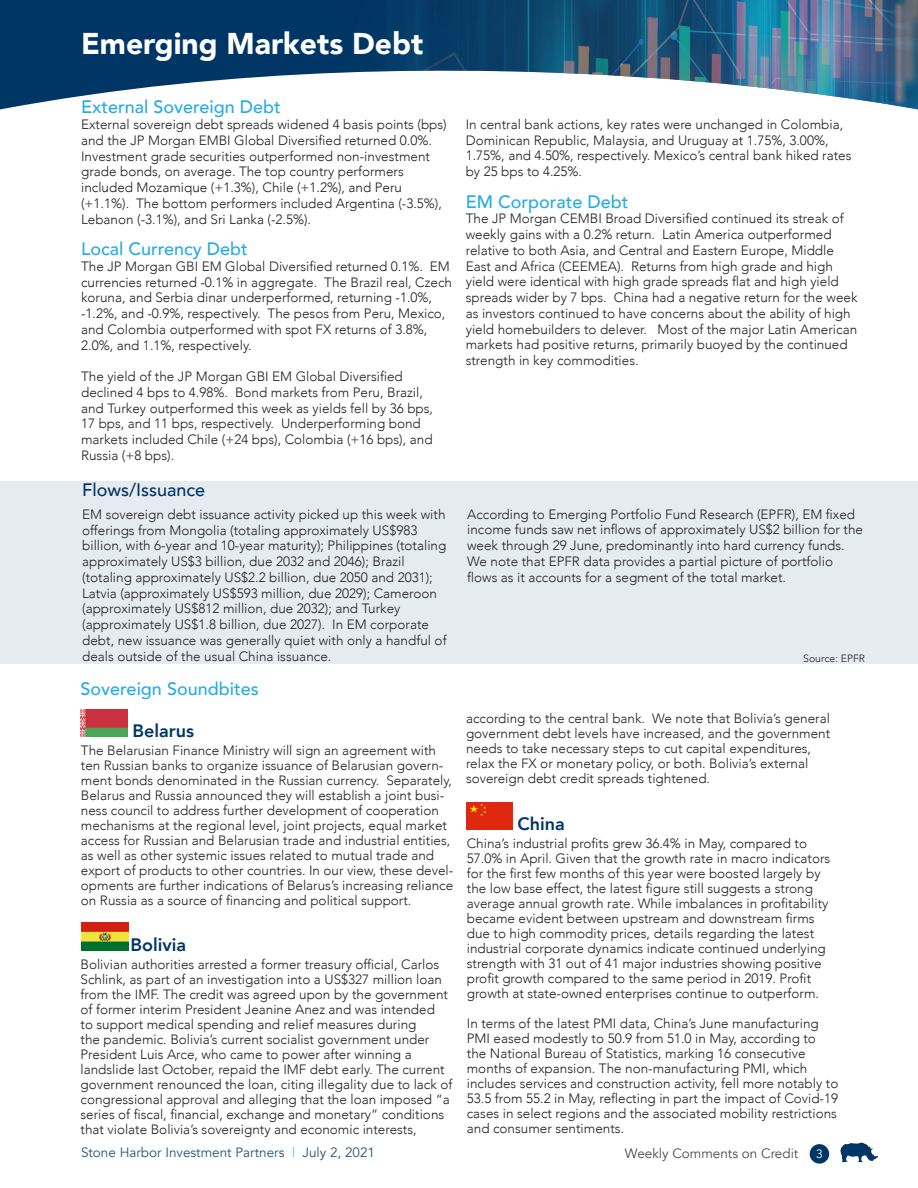
<style>
.page{position:relative;width:918px;height:1188px;background:#fff}
.page>*{position:absolute;margin:0;border:0;box-sizing:border-box;transform-origin:0 0}
.t1{font:900 30px "Avenir";color:#fff}
.t2{font:500 18px "Avenir";color:#29abe3}
.t3{font:800 18px "Avenir";color:#003666}
.t4{font:500 18px "Avenir";color:#003666}
.t5{font:300 13.5px/15px "Avenir";color:#231f20}
.t6{font:13.5px "Avenir";color:#26547d}
.t7{font:13.5px "Avenir";color:#4b4c4d}
.t8{font:12px "Avenir";color:#fff}
.t9{font:300 10.5px "Avenir";color:#231f20}
.s1{color:#49b7e7}
</style>
<div class="page">
<div style="left:810px;top:1144px;width:19px;height:20px;background:#003666;border-radius:50%"></div>
<svg style="left:840px;top:1143px;width:38px;height:19px"></svg>
<svg style="left:0;top:0;width:93px;height:109px;background:#114370"></svg>
<img style="left:93px;top:0;width:825px;height:109px">
<div style="left:0;top:481px;width:918px;height:183px;background:#e6ebf0"></div>
<img style="left:466px;top:802px;width:47px;height:28px">
<img style="left:81px;top:922px;width:47px;height:28px">
<img style="left:81px;top:709px;width:47px;height:28px">
<p class="t1" style="left:81px;top:18px;width:344px">Emerging Markets Debt</p>
<p class="t2" style="left:81px;top:92px;width:201px">External Sovereign Debt</p>
<p class="t5" style="left:81px;top:117px;width:367px;line-height:15.8px">External sovereign debt spreads widened 4 basis points (bps) and the JP Morgan EMBI Global Diversified returned 0.0%.<br>Investment grade securities outperformed non-investment grade bonds, on average. The top country performers included Mozamique (+1.3%), Chile (+1.2%), and Peru (+1.1%). The bottom performers included Argentina (-3.5%), Lebanon (-3.1%), and Sri Lanka (-2.5%).</p>
<p class="t2" style="left:81px;top:233px;width:168px">Local Currency Debt</p>
<p class="t5" style="left:81px;top:258px;width:372px;line-height:15.8px">The JP Morgan GBI EM Global Diversified returned 0.1%. EM currencies returned -0.1% in aggregate. The Brazil real, Czech koruna, and Serbia dinar underperformed, returning -1.0%, -1.2%, and -0.9%, respectively. The pesos from Peru, Mexico, and Colombia outperformed with spot FX returns of 3.8%, 2.0%, and 1.1%, respectively.</p>
<p class="t5" style="left:81px;top:369px;width:353px;line-height:15.8px">The yield of the JP Morgan GBI EM Global Diversified declined 4 bps to 4.98%. Bond markets from Peru, Brazil, and Turkey outperformed this week as yields fell by 36 bps, 17 bps, and 11 bps, respectively. Underperforming bond markets included Chile (+24 bps), Colombia (+16 bps), and Russia (+8 bps).</p>
<p class="t5" style="left:466px;top:116px;width:387px;line-height:15.8px">In central bank actions, key rates were unchanged in Colombia, Dominican Republic, Malaysia, and Uruguay at 1.75%, 3.00%, 1.75%, and 4.50%, respectively. Mexico’s central bank hiked rates by 25 bps to 4.25%.</p>
<p class="t2" style="left:466px;top:186px;width:164px">EM Corporate Debt</p>
<p class="t5" style="left:466px;top:211px;width:393px;line-height:15.8px">The JP Morgan CEMBI Broad Diversified continued its streak of weekly gains with a 0.2% return. Latin America outperformed relative to both Asia, and Central and Eastern Europe, Middle East and Africa (CEEMEA). Returns from high grade and high yield were identical with high grade spreads flat and high yield spreads wider by 7 bps. China had a negative return for the week as investors continued to have concerns about the ability of high yield homebuilders to delever. Most of the major Latin American markets had positive returns, primarily buoyed by the continued strength in key commodities.</p>
<p class="t4" style="left:82px;top:475px;width:125px">Flows/Issuance</p>
<p class="t5" style="left:82px;top:506px;width:366px;line-height:15.8px">EM sovereign debt issuance activity picked up this week with offerings from Mongolia (totaling approximately US$983 billion, with 6-year and 10-year maturity); Philippines (totaling approximately US$3 billion, due 2032 and 2046); Brazil (totaling approximately US$2.2 billion, due 2050 and 2031); Latvia (approximately US$593 million, due 2029); Cameroon (approximately US$812 million, due 2032); and Turkey (approximately US$1.8 billion, due 2027). In EM corporate debt, new issuance was generally quiet with only a handful of deals outside of the usual China issuance.</p>
<p class="t5" style="left:467px;top:506px;width:397px;line-height:15.8px">According to Emerging Portfolio Fund Research (EPFR), EM fixed income funds saw net inflows of approximately US$2 billion for the week through 29 June, predominantly into hard currency funds.<br>We note that EPFR data provides a partial picture of portfolio flows as it accounts for a segment of the total market.</p>
<p class="t9" style="left:803px;top:652px;width:63px">Source: EPFR</p>
<p class="t2" style="left:81px;top:673px;width:180px">Sovereign Soundbites</p>
<p class="t3" style="left:132px;top:717px;width:63px">Belarus</p>
<p class="t5" style="left:466px;top:711px;width:366px">according to the central bank. We note that Bolivia’s general government debt levels have increased, and the government needs to take necessary steps to cut capital expenditures, relax the FX or monetary policy, or both. Bolivia’s external sovereign debt credit spreads tightened.</p>
<p class="t5" style="left:81px;top:743px;width:374px">The Belarusian Finance Ministry will sign an agreement with ten Russian banks to organize issuance of Belarusian govern&shy;ment bonds denominated in the Russian currency. Separately, Belarus and Russia announced they will establish a joint busi&shy;ness council to address further development of cooperation mechanisms at the regional level, joint projects, equal market access for Russian and Belarusian trade and industrial entities, as well as other systemic issues related to mutual trade and export of products to other countries. In our view, these devel&shy;opments are further indications of Belarus’s increasing reliance on Russia as a source of financing and political support.</p>
<p class="t3" style="left:518px;top:810px;width:49px">China</p>
<p class="t5" style="left:467px;top:836px;width:365px">China’s industrial profits grew 36.4% in May, compared to 57.0% in April. Given that the growth rate in macro indicators for the first few months of this year were boosted largely by the low base effect, the latest figure still suggests a strong average annual growth rate. While imbalances in profitability became evident between upstream and downstream firms due to high commodity prices, details regarding the latest industrial corporate dynamics indicate continued underlying strength with 31 out of 41 major industries showing positive profit growth compared to the same period in 2019. Profit growth at state-owned enterprises continue to outperform.</p>
<p class="t5" style="left:467px;top:1016px;width:373px">In terms of the latest PMI data, China’s June manufacturing PMI eased modestly to 50.9 from 51.0 in May, according to the National Bureau of Statistics, marking 16 consecutive months of expansion. The non-manufacturing PMI, which includes services and construction activity, fell more notably to 53.5 from 55.2 in May, reflecting in part the impact of Covid-19 cases in select regions and the associated mobility restrictions and consumer sentiments.</p>
<p class="t3" style="left:130px;top:931px;width:57px">Bolivia</p>
<p class="t5" style="left:81px;top:956px;width:373px">Bolivian authorities arrested a former treasury official, Carlos Schlink, as part of an investigation into a US$327 million loan from the IMF. The credit was agreed upon by the government of former interim President Jeanine Anez and was intended<br>to support medical spending and relief measures during<br>the pandemic. Bolivia’s current socialist government under President Luis Arce, who came to power after winning a landslide last October, repaid the IMF debt early. The current government renounced the loan, citing illegality due to lack of congressional approval and alleging that the loan imposed “a series of fiscal, financial, exchange and monetary” conditions that violate Bolivia’s sovereignty and economic interests,</p>
<p class="t6" style="left:81px;top:1144px;width:296px">Stone Harbor Investment Partners <span class="s1">|</span> July 2, 2021</p>
<p class="t7" style="left:625px;top:1145px;width:175px">Weekly Comments on Credit</p>
<p class="t8" style="left:816px;top:1146px;width:8px">3</p>
</div>
